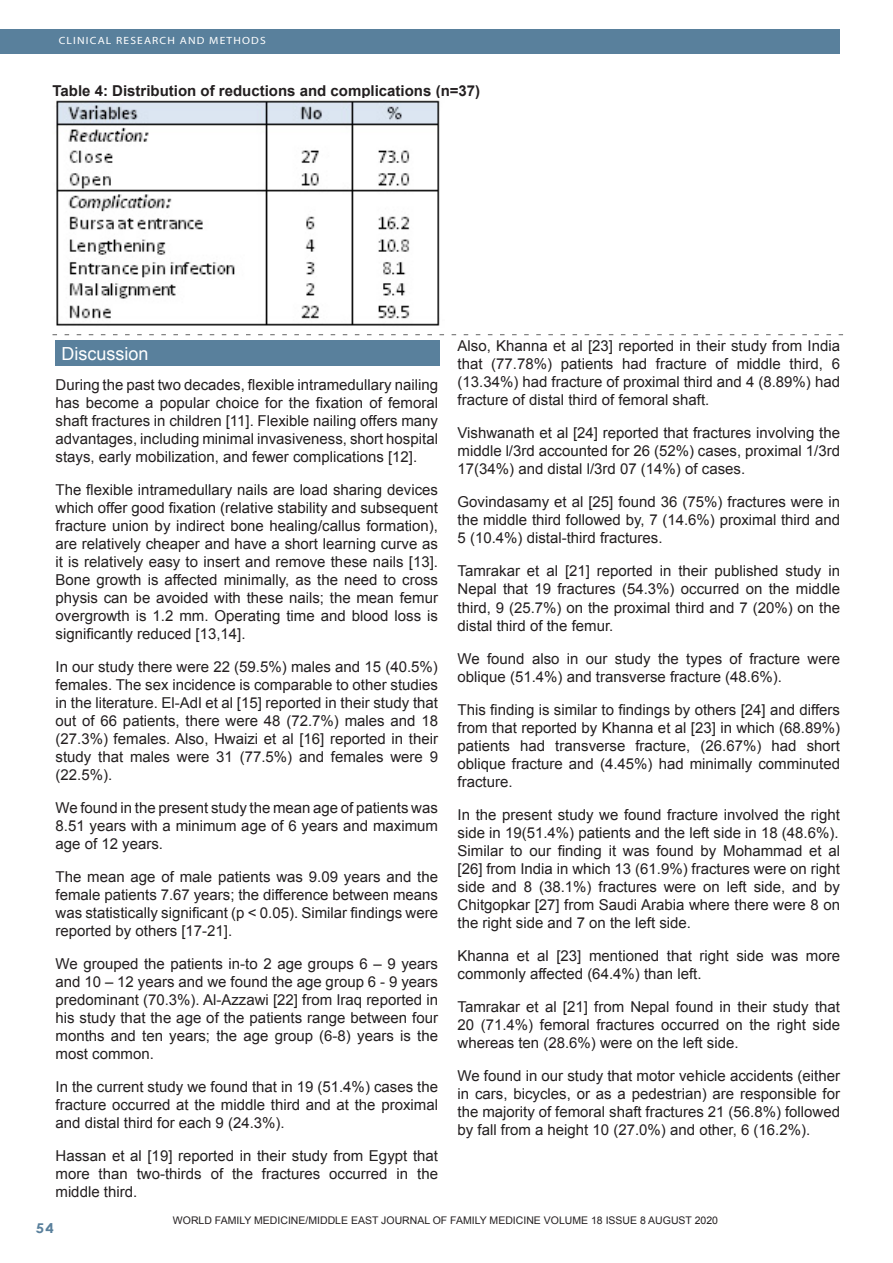
<style>
.page{position:relative;width:893px;height:1263px;background:#fff}
.page>*{position:absolute;margin:0;border:0;box-sizing:border-box;transform-origin:0 0}
.Footnote_Text{font:18px "Arial";color:#fff}
.Footnote_Text-2{font:15px/18px "Arial";color:#231f20;text-align:justify}
.Footnote_Text-3{font:700 15px "Arial";color:#231f20}
.t1{font:700 13.5px "Century Gothic";color:#59809c;scale:1.1 1}
.Footnote_Text-4{font:10.5px "Arial";color:#231f20}
.t2{font:10.5px "Myriad";letter-spacing:.1em;color:#fff;scale:1.1 1}
</style>
<div class="page">
<div style="left:0;top:30px;width:840px;height:24px;background:#59809c"></div>
<div style="left:56px;top:340px;width:384px;height:26px;background:#59809c"></div>
<img style="left:56px;top:100px;width:384px;height:226px">
<svg style="left:52px;top:334px;width:791px;height:1px"></svg>
<p class="t2" style="left:59px;top:35px;width:190px">CLINICAL RESEARCH AND METHODS</p>
<p class="Footnote_Text-3" style="left:52px;top:81px;width:429px">Table 4: Distribution of reductions and complications (n=37)</p>
<p class="Footnote_Text" style="left:62px;top:341px;width:89px">Discussion</p>
<p class="Footnote_Text-2" style="left:56px;top:375px;width:384px">During the past two decades, flexible intramedullary nailing has become a popular choice for the fixation of femoral shaft fractures in children [11]. Flexible nailing offers many advantages, including minimal invasiveness, short hospital stays, early mobilization, and fewer complications [12].</p>
<p class="Footnote_Text-2" style="left:56px;top:480px;width:384px">The flexible intramedullary nails are load sharing devices which offer good fixation (relative stability and subsequent fracture union by indirect bone healing/callus formation), are relatively cheaper and have a short learning curve as it is relatively easy to insert and remove these nails [13].<br>Bone growth is affected minimally, as the need to cross physis can be avoided with these nails; the mean femur overgrowth is 1.2 mm. Operating time and blood loss is significantly reduced [13,14].</p>
<p class="Footnote_Text-2" style="left:56px;top:657px;width:384px">In our study there were 22 (59.5%) males and 15 (40.5%) females. The sex incidence is comparable to other studies in the literature. El-Adl et al [15] reported in their study that out of 66 patients, there were 48 (72.7%) males and 18 (27.3%) females. Also, Hwaizi et al [16] reported in their study that males were 31 (77.5%) and females were 9 (22.5%).</p>
<p class="Footnote_Text-2" style="left:56px;top:798px;width:384px">We found in the present study the mean age of patients was 8.51 years with a minimum age of 6 years and maximum age of 12 years.</p>
<p class="Footnote_Text-2" style="left:56px;top:867px;width:384px">The mean age of male patients was 9.09 years and the female patients 7.67 years; the difference between means was statistically significant (p &lt; 0.05). Similar findings were reported by others [17-21].</p>
<p class="Footnote_Text-2" style="left:56px;top:954px;width:384px">We grouped the patients in-to 2 age groups 6 – 9 years and 10 – 12 years and we found the age group 6 - 9 years predominant (70.3%). Al-Azzawi [22] from Iraq reported in his study that the age of the patients range between four months and ten years; the age group (6-8) years is the most common.</p>
<p class="Footnote_Text-2" style="left:56px;top:1077px;width:384px">In the current study we found that in 19 (51.4%) cases the fracture occurred at the middle third and at the proximal and distal third for each 9 (24.3%).</p>
<p class="Footnote_Text-2" style="left:56px;top:1146px;width:384px">Hassan et al [19] reported in their study from Egypt that more than two-thirds of the fractures occurred in the middle third.</p>
<p class="Footnote_Text-2" style="left:458px;top:337px;width:384px">Also, Khanna et al [23] reported in their study from India that (77.78%) patients had fracture of middle third, 6 (13.34%) had fracture of proximal third and 4 (8.89%) had fracture of distal third of femoral shaft.</p>
<p class="Footnote_Text-2" style="left:458px;top:424px;width:384px">Vishwanath et al [24] reported that fractures involving the middle l/3rd accounted for 26 (52%) cases, proximal 1/3rd 17(34%) and distal l/3rd 07 (14%) of cases.</p>
<p class="Footnote_Text-2" style="left:458px;top:493px;width:384px">Govindasamy et al [25] found 36 (75%) fractures were in the middle third followed by, 7 (14.6%) proximal third and 5 (10.4%) distal-third fractures.</p>
<p class="Footnote_Text-2" style="left:458px;top:562px;width:384px">Tamrakar et al [21] reported in their published study in Nepal that 19 fractures (54.3%) occurred on the middle third, 9 (25.7%) on the proximal third and 7 (20%) on the distal third of the femur.</p>
<p class="Footnote_Text-2" style="left:458px;top:649px;width:384px">We found also in our study the types of fracture were oblique (51.4%) and transverse fracture (48.6%).</p>
<p class="Footnote_Text-2" style="left:458px;top:700px;width:384px">This finding is similar to findings by others [24] and differs from that reported by Khanna et al [23] in which (68.89%) patients had transverse fracture, (26.67%) had short oblique fracture and (4.45%) had minimally comminuted fracture.</p>
<p class="Footnote_Text-2" style="left:458px;top:805px;width:384px">In the present study we found fracture involved the right side in 19(51.4%) patients and the left side in 18 (48.6%).</p>
<p class="Footnote_Text-2" style="left:458px;top:841px;width:384px">Similar to our finding it was found by Mohammad et al [26] from India in which 13 (61.9%) fractures were on right side and 8 (38.1%) fractures were on left side, and by Chitgopkar [27] from Saudi Arabia where there were 8 on the right side and 7 on the left side.</p>
<p class="Footnote_Text-2" style="left:458px;top:946px;width:384px">Khanna et al [23] mentioned that right side was more commonly affected (64.4%) than left.</p>
<p class="Footnote_Text-2" style="left:458px;top:997px;width:384px">Tamrakar et al [21] from Nepal found in their study that 20 (71.4%) femoral fractures occurred on the right side whereas ten (28.6%) were on the left side.</p>
<p class="Footnote_Text-2" style="left:458px;top:1066px;width:384px">We found in our study that motor vehicle accidents (either in cars, bicycles, or as a pedestrian) are responsible for the majority of femoral shaft fractures 21 (56.8%) followed by fall from a height 10 (27.0%) and other, 6 (16.2%).</p>
<p class="t1" style="left:36px;top:1217px;width:18px">54</p>
<p class="Footnote_Text-4" style="left:173px;top:1214px;width:547px">WORLD FAMILY MEDICINE/MIDDLE EAST JOURNAL OF FAMILY MEDICINE VOLUME 18 ISSUE 8 AUGUST 2020</p>
</div>
